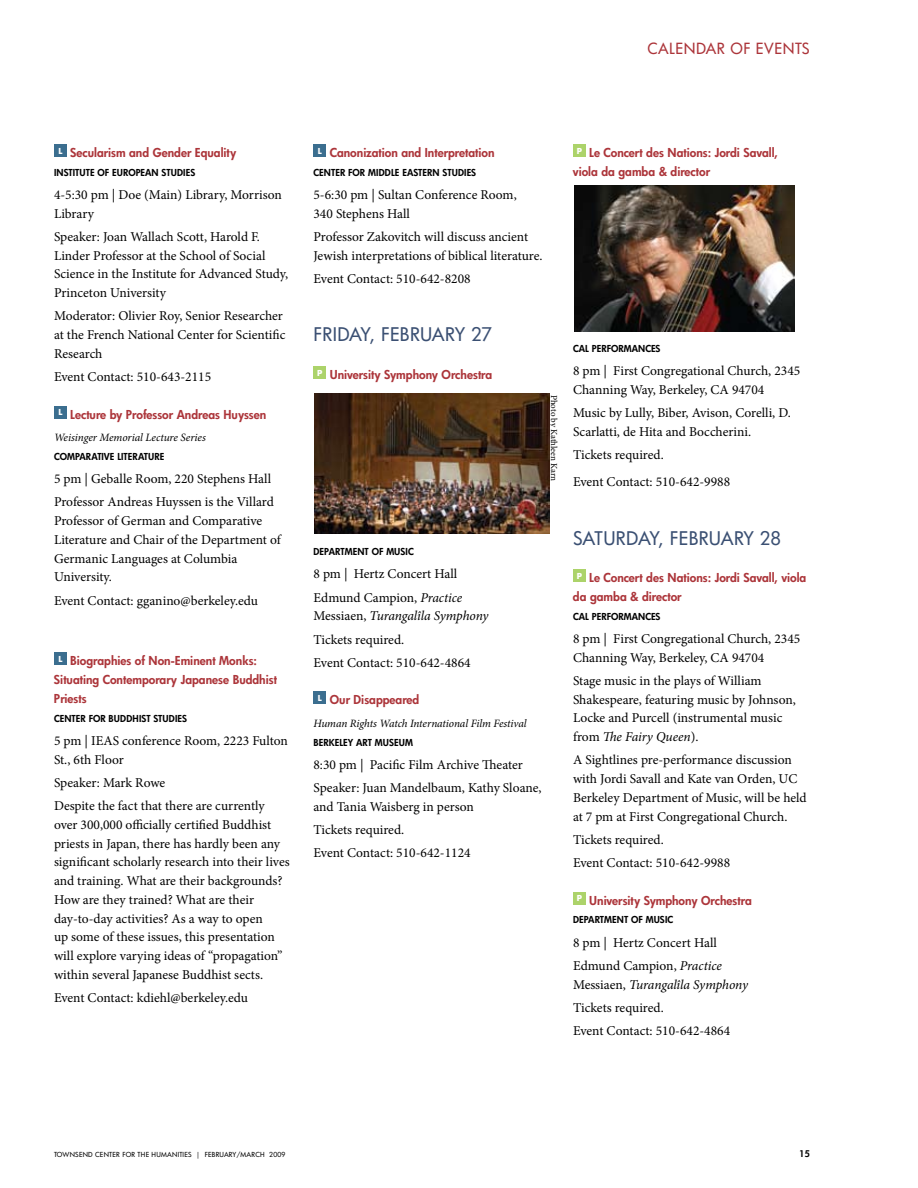
<style>
.page{position:relative;width:918px;height:1188px;background:#fff}
.page>*{position:absolute;margin:0;border:0;box-sizing:border-box;transform-origin:0 0}
.t1{font:500 18.3px "Futura CE";letter-spacing:.005em;color:#3b5073}
.t2{font:500 15px "Futura CE";color:#ac353a}
.t3{font:13.5px/18.8px "Minion Pro";color:#000}
.t4{font:800 12px/18.8px "Futura CE";color:#ac353a}
.t5{font:italic 11.25px "Minion Pro";letter-spacing:-.01em;color:#000}
.t6{font:800 9.3px "Futura CE";letter-spacing:.01em;color:#000}
.t7{font:9px "Minion Pro";letter-spacing:-.005em;color:#000}
.t8{font:800 9px "Futura CE";color:#000}
.t9{font:500 6.75px "Futura CE";letter-spacing:.035em;color:#000}
.s1{font-style:italic}
</style>
<div class="page">
<div style="left:54px;top:144px;width:13px;height:13px;background:#3b6e8f"></div>
<div style="left:54px;top:406px;width:13px;height:13px;background:#3b6e8f"></div>
<div style="left:54px;top:652px;width:13px;height:13px;background:#3b6e8f"></div>
<div style="left:314px;top:144px;width:12px;height:13px;background:#3b6e8f"></div>
<div style="left:314px;top:366px;width:12px;height:13px;background:#acd36a"></div>
<div style="left:314px;top:692px;width:12px;height:12px;background:#3b6e8f"></div>
<div style="left:573px;top:144px;width:13px;height:13px;background:#acd36a"></div>
<div style="left:573px;top:569px;width:13px;height:13px;background:#acd36a"></div>
<div style="left:573px;top:892px;width:13px;height:13px;background:#acd36a"></div>
<img style="left:574px;top:185px;width:220px;height:147px">
<img style="left:314px;top:393px;width:235px;height:141px">
<p class="t2" style="left:648px;top:38px;width:11px">CALENDAR</p>
<p class="t2" style="left:730px;top:38px;width:36px">OF EVENTS</p>
<p class="t4" style="left:58px;top:143px;width:179px"><sup>L</sup> Secularism and Gender Equality</p>
<p class="t6" style="left:54px;top:166px;width:9px">Institute</p>
<p class="t6" style="left:97px;top:166px;width:27px">of Euro</p>
<p class="t6" style="left:136px;top:166px;width:12px">pean</p>
<p class="t6" style="left:162px;top:166px;width:11px">Studies</p>
<p class="t3" style="left:54px;top:185px;width:229px">4-5:30 pm | Doe (Main) Library, Morrison<br>Library</p>
<p class="t3" style="left:54px;top:227px;width:236px">Speaker: Joan Wallach Scott, Harold F.<br>Linder Professor at the School of Social Science in the Institute for Advanced Study, Princeton University</p>
<p class="t3" style="left:54px;top:307px;width:233px">Moderator: Olivier Roy, Senior Researcher at the French National Center for Scientific<br>Research</p>
<p class="t3" style="left:54px;top:367px;width:159px">Event Contact: 510-643-2115</p>
<p class="t4" style="left:58px;top:405px;width:209px"><sup>L</sup> Lecture by Professor Andreas Huyssen</p>
<p class="t5" style="left:54px;top:430px;width:153px">Weisinger Memorial Lecture Series</p>
<p class="t6" style="left:54px;top:450px;width:32px">Comparative</p>
<p class="t6" style="left:117px;top:450px;width:10px">Literature</p>
<p class="t3" style="left:54px;top:467px;width:221px;line-height:23.2px">5 pm | Geballe Room, 220 Stephens Hall<br>Professor Andreas Huyssen is the Villard</p>
<p class="t3" style="left:54px;top:511px;width:228px">Professor of German and Comparative<br>Literature and Chair of the Department of<br>Germanic Languages at Columbia<br>University.</p>
<p class="t3" style="left:54px;top:591px;width:206px">Event Contact: gganino@berkeley.edu</p>
<p class="t4" style="left:54px;top:651px;width:225px;text-indent:4px"><sup>L</sup> Biographies of Non-Eminent Monks:<br>Situating Contemporary Japanese Buddhist<br>Priests</p>
<p class="t6" style="left:54px;top:712px;width:12px">Center</p>
<p class="t6" style="left:89px;top:712px;width:7px">for</p>
<p class="t6" style="left:109px;top:712px;width:7px">Buddhist</p>
<p class="t6" style="left:153px;top:712px;width:11px">Studies</p>
<p class="t3" style="left:54px;top:731px;width:235px">5 pm | IEAS conference Room, 2223 Fulton<br>St., 6th Floor</p>
<p class="t3" style="left:54px;top:771px;width:213px;line-height:23.2px">Speaker: Mark Rowe<br>Despite the fact that there are currently</p>
<p class="t3" style="left:54px;top:815px;width:237px">over 300,000 officially certified Buddhist priests in Japan, there has hardly been any significant scholarly research into their lives and training. What are their backgrounds?<br>How are they trained? What are their day-to-day activities? As a way to open<br>up some of these issues, this presentation will explore varying ideas of “propagation” within several Japanese Buddhist sects.</p>
<p class="t3" style="left:54px;top:988px;width:196px">Event Contact: kdiehl@berkeley.edu</p>
<p class="t4" style="left:318px;top:143px;width:178px"><sup>L</sup> Canonization and Interpretation</p>
<p class="t6" style="left:314px;top:166px;width:12px">Center</p>
<p class="t6" style="left:348px;top:166px;width:7px">for</p>
<p class="t6" style="left:368px;top:166px;width:14px">Middle</p>
<p class="t6" style="left:402px;top:166px;width:11px">Eastern</p>
<p class="t6" style="left:443px;top:166px;width:11px">Studies</p>
<p class="t3" style="left:314px;top:185px;width:205px">5-6:30 pm | Sultan Conference Room,<br>340 Stephens Hall</p>
<p class="t3" style="left:314px;top:227px;width:230px">Professor Zakovitch will discuss ancient<br>Jewish interpretations of biblical literature.</p>
<p class="t3" style="left:314px;top:269px;width:159px">Event Contact: 510-642-8208</p>
<p class="t4" style="left:573px;top:143px;width:206px;text-indent:4px"><sup>P</sup> Le Concert des Nations: Jordi Savall, viola da gamba &amp; director</p>
<h1 class="t1" style="left:314px;top:322px;width:20px">FRIDAY</h1>
<h1 class="t1" style="left:370px;top:322px;width:32px">, FEBRUARY</h1>
<h1 class="t1" style="left:471px;top:322px;width:22px">27</h1>
<p class="t4" style="left:317px;top:365px;width:177px"><sup>P</sup> University Symphony Orchestra</p>
<p class="t7" style="left:560px;top:395px;width:88px;rotate:90deg">Photo by Kathleen Karn</p>
<p class="t6" style="left:573px;top:342px;width:26px">Cal Performances</p>
<p class="t3" style="left:573px;top:361px;width:229px">8 pm | First Congregational Church, 2345<br>Channing Way, Berkeley, CA 94704</p>
<p class="t3" style="left:573px;top:403px;width:219px">Music by Lully, Biber, Avison, Corelli, D.<br>Scarlatti, de Hita and Boccherini.</p>
<p class="t3" style="left:573px;top:441px;width:159px;line-height:27px">Tickets required.<br>Event Contact: 510-642-9988</p>
<p class="t6" style="left:314px;top:545px;width:23px">Department</p>
<p class="t6" style="left:372px;top:545px;width:29px">of Music</p>
<p class="t3" style="left:314px;top:562px;width:150px;line-height:23.2px">8 pm | Hertz Concert Hall<br>Edmund Campion, <span class="s1">Practice</span></p>
<p class="t3" style="left:314px;top:604px;width:177px;line-height:23.2px">Messiaen, <span class="s1">Turangalîla Symphony<br></span>Tickets required.<br>Event Contact: 510-642-4864</p>
<p class="t4" style="left:318px;top:690px;width:103px"><sup>L</sup> Our Disappeared</p>
<p class="t5" style="left:314px;top:716px;width:215px">Human Rights Watch International Film Festival</p>
<p class="t6" style="left:314px;top:736px;width:27px">Berkeley</p>
<p class="t6" style="left:356px;top:736px;width:34px">Art Museum</p>
<p class="t3" style="left:314px;top:753px;width:230px;line-height:23.2px">8:30 pm | Pacific Film Archive Theater<br>Speaker: Juan Mandelbaum, Kathy Sloane,</p>
<p class="t3" style="left:314px;top:795px;width:162px;line-height:23.2px">and Tania Waisberg in person<br>Tickets required.<br>Event Contact: 510-642-1124</p>
<h1 class="t1" style="left:573px;top:525px;width:22px">SATURDAY</h1>
<h1 class="t1" style="left:658px;top:525px;width:32px">, FEBRUARY</h1>
<h1 class="t1" style="left:760px;top:525px;width:23px">28</h1>
<p class="t4" style="left:573px;top:568px;width:235px;text-indent:4px"><sup>P</sup> Le Concert des Nations: Jordi Savall, viola da gamba &amp; director</p>
<p class="t6" style="left:573px;top:610px;width:26px">Cal Performances</p>
<p class="t3" style="left:573px;top:629px;width:229px">8 pm | First Congregational Church, 2345<br>Channing Way, Berkeley, CA 94704</p>
<p class="t3" style="left:573px;top:671px;width:224px">Stage music in the plays of William Shakespeare, featuring music by Johnson, Locke and Purcell (instrumental music from <span class="s1">The Fairy Queen</span>).</p>
<p class="t3" style="left:573px;top:751px;width:235px">A Sightlines pre-performance discussion with Jordi Savall and Kate van Orden, UC Berkeley Department of Music, will be held at 7 pm at First Congregational Church.</p>
<p class="t3" style="left:573px;top:828px;width:159px;line-height:23.2px">Tickets required.<br>Event Contact: 510-642-9988</p>
<p class="t4" style="left:577px;top:891px;width:177px"><sup>P</sup> University Symphony Orchestra</p>
<p class="t6" style="left:573px;top:914px;width:23px">Department</p>
<p class="t6" style="left:631px;top:914px;width:29px">of Music</p>
<p class="t3" style="left:573px;top:931px;width:150px;line-height:23.2px">8 pm | Hertz Concert Hall<br>Edmund Campion, <span class="s1">Practice</span></p>
<p class="t3" style="left:573px;top:973px;width:177px;line-height:23.2px">Messiaen, <span class="s1">Turangalîla Symphony<br></span>Tickets required.<br>Event Contact: 510-642-4864</p>
<p class="t9" style="left:54px;top:1150px;width:160px">TOWNSEND CENTER FOR THE HUMANITIES | FEBRUARY</p>
<p class="t9" style="left:237px;top:1150px;width:16px">/MARCH</p>
<p class="t9" style="left:269px;top:1150px;width:18px">2009</p>
<p class="t8" style="left:799px;top:1148px;width:12px">15</p>
</div>
